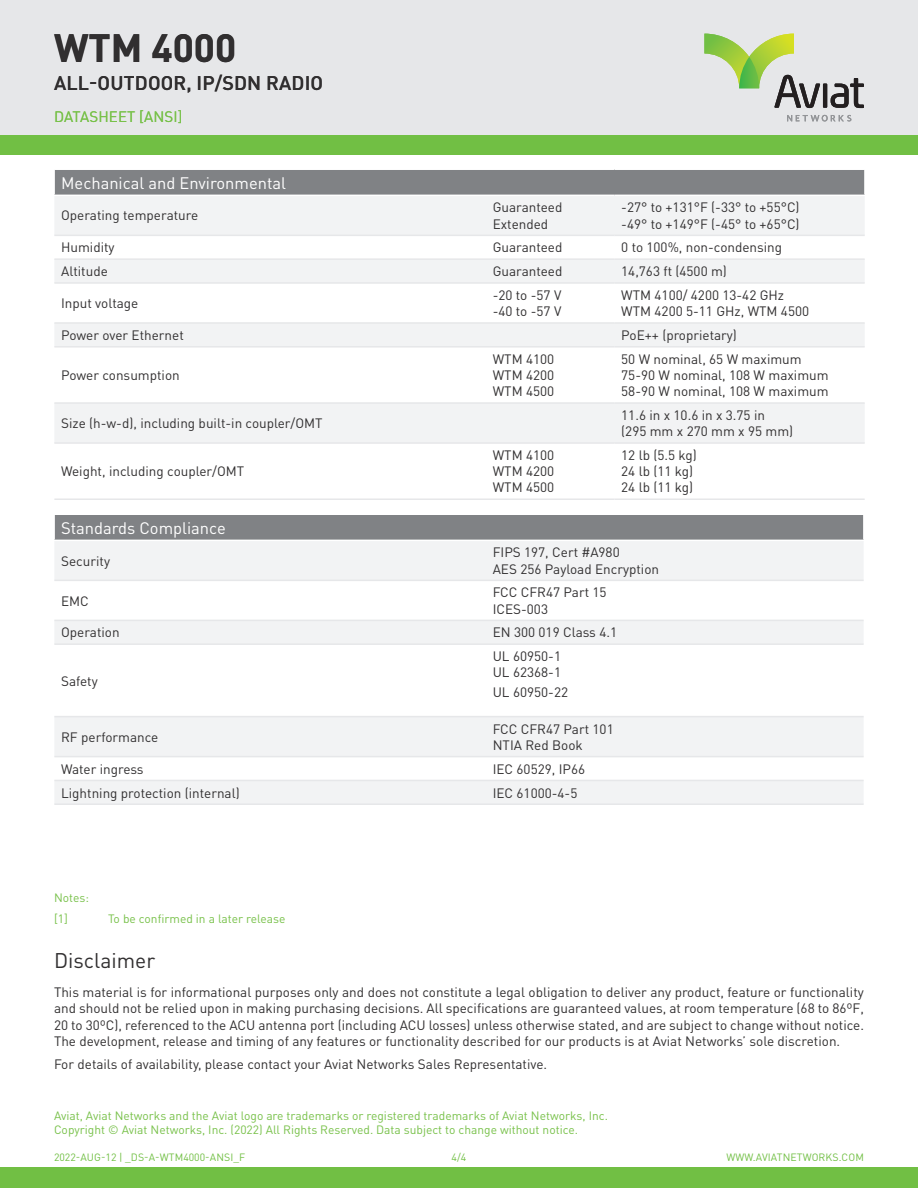
<style>
.page{position:relative;width:918px;height:1188px;background:#fff}
.page>*{position:absolute;margin:0;border:0;box-sizing:border-box;transform-origin:0 0}
.t1{font:700 39px "DINOT";color:#312f30}
.t2{font:21px "DINOT";color:#312f30}
.t3{font:500 19.5px "DINOT";letter-spacing:.01em;color:#312f30}
.Table_Headings{font:16.5px "DINOT";color:#fff}
.t4{font:15px "DINOT";letter-spacing:.01em;color:#78c14a}
.Table_Text_-__Body{font:13.5px/16.2px "DINOT";color:#312f30}
.Small_Type{font:12px/14.4px "DINOT";color:#78c14a}
.t5{font:10.5px "DINOT";letter-spacing:.01em;color:#71bf44}
</style>
<div class="page">
<div style="left:0;top:1167px;width:918px;height:21px;background:#71bf44"></div>
<div style="left:0;top:136px;width:918px;height:19px;background:#71bf44"></div>
<div style="left:0;top:0;width:918px;height:135px;background:#e6e7e9"></div>
<svg style="left:787px;top:115px;width:64px;height:6px"></svg>
<hr style="left:823px;top:84px;width:4px;height:24px;background:#231f20">
<svg style="left:831px;top:78px;width:33px;height:30px"></svg>
<svg style="left:704px;top:34px;width:116px;height:74px"></svg>
<div style="left:54px;top:169px;width:811px;height:26px;background:#808285"></div>
<svg style="left:54px;top:196px;width:811px;height:246px;fill:#f2f3f4"></svg>
<hr style="left:54px;top:168px;width:432px;height:2px;background:#fff">
<hr style="left:486px;top:168px;width:129px;height:2px;background:#fff">
<hr style="left:615px;top:168px;width:250px;height:2px;background:#fff">
<svg style="left:54px;top:170px;width:1px;height:25px"></svg>
<svg style="left:864px;top:170px;width:1px;height:25px"></svg>
<hr style="left:54px;top:235px;width:432px;height:1px;background:#e6e7e9">
<hr style="left:486px;top:235px;width:129px;height:1px;background:#e6e7e9">
<hr style="left:615px;top:235px;width:250px;height:1px;background:#e6e7e9">
<hr style="left:54px;top:258px;width:432px;height:2px;background:#e6e7e9">
<hr style="left:486px;top:258px;width:129px;height:2px;background:#e6e7e9">
<hr style="left:615px;top:258px;width:250px;height:2px;background:#e6e7e9">
<hr style="left:54px;top:282px;width:432px;height:2px;background:#e6e7e9">
<hr style="left:486px;top:282px;width:129px;height:2px;background:#e6e7e9">
<hr style="left:615px;top:282px;width:250px;height:2px;background:#e6e7e9">
<hr style="left:54px;top:322px;width:432px;height:2px;background:#e6e7e9">
<hr style="left:486px;top:322px;width:129px;height:2px;background:#e6e7e9">
<hr style="left:615px;top:322px;width:250px;height:2px;background:#e6e7e9">
<hr style="left:54px;top:346px;width:432px;height:2px;background:#e6e7e9">
<hr style="left:486px;top:346px;width:129px;height:2px;background:#e6e7e9">
<hr style="left:615px;top:346px;width:250px;height:2px;background:#e6e7e9">
<hr style="left:54px;top:402px;width:432px;height:2px;background:#e6e7e9">
<hr style="left:486px;top:402px;width:129px;height:2px;background:#e6e7e9">
<hr style="left:615px;top:402px;width:250px;height:2px;background:#e6e7e9">
<hr style="left:54px;top:442px;width:432px;height:2px;background:#e6e7e9">
<hr style="left:486px;top:442px;width:129px;height:2px;background:#e6e7e9">
<hr style="left:615px;top:442px;width:250px;height:2px;background:#e6e7e9">
<hr style="left:54px;top:498px;width:432px;height:2px;background:#e6e7e9">
<hr style="left:486px;top:498px;width:129px;height:2px;background:#e6e7e9">
<hr style="left:615px;top:498px;width:250px;height:2px;background:#e6e7e9">
<div style="left:54px;top:514px;width:810px;height:26px;background:#808285"></div>
<svg style="left:54px;top:541px;width:810px;height:263px"></svg>
<hr style="left:54px;top:513px;width:432px;height:2px;background:#fff">
<hr style="left:486px;top:513px;width:378px;height:2px;background:#fff">
<svg style="left:54px;top:515px;width:1px;height:25px"></svg>
<svg style="left:863px;top:515px;width:1px;height:25px"></svg>
<hr style="left:54px;top:580px;width:432px;height:1px;background:#e6e7e9">
<hr style="left:486px;top:580px;width:378px;height:1px;background:#e6e7e9">
<hr style="left:54px;top:620px;width:432px;height:1px;background:#e6e7e9">
<hr style="left:486px;top:620px;width:378px;height:1px;background:#e6e7e9">
<hr style="left:54px;top:643px;width:432px;height:2px;background:#e6e7e9">
<hr style="left:486px;top:643px;width:378px;height:2px;background:#e6e7e9">
<hr style="left:54px;top:716px;width:432px;height:1px;background:#e6e7e9">
<hr style="left:486px;top:716px;width:378px;height:1px;background:#e6e7e9">
<hr style="left:54px;top:756px;width:432px;height:1px;background:#e6e7e9">
<hr style="left:486px;top:756px;width:378px;height:1px;background:#e6e7e9">
<hr style="left:54px;top:780px;width:432px;height:1px;background:#e6e7e9">
<hr style="left:486px;top:780px;width:378px;height:1px;background:#e6e7e9">
<hr style="left:54px;top:804px;width:432px;height:1px;background:#e6e7e9">
<hr style="left:486px;top:804px;width:378px;height:1px;background:#e6e7e9">
<h1 class="t1" style="left:54px;top:22px;width:184px">WTM 4000</h1>
<h3 class="t3" style="left:54px;top:70px;width:260px">ALL-OUTDOO R, IP/SDN RADIO</h3>
<p class="t4" style="left:54px;top:106px;width:130px">DATASHEET [ANSI]</p>
<h3 class="t3" style="left:148px;top:70px;width:13px">O</h3>
<p class="Table_Headings" style="left:61px;top:171px;width:226px">Mechanical and Environmental</p>
<p class="Table_Text_-__Body" style="left:61px;top:207px;width:139px">Operating temperature</p>
<p class="Table_Text_-__Body" style="left:493px;top:199px;width:71px">Guaranteed<br>Extended</p>
<p class="Table_Text_-__Body" style="left:621px;top:199px;width:180px">-27° to +131°F (-33° to +55°C) -49° to +149°F (-45° to +65°C)</p>
<p class="Table_Text_-__Body" style="left:61px;top:239px;width:55px">Humidity</p>
<p class="Table_Text_-__Body" style="left:493px;top:239px;width:71px">Guaranteed</p>
<p class="Table_Text_-__Body" style="left:621px;top:239px;width:162px">0 to 100%, non-condensing</p>
<p class="Table_Text_-__Body" style="left:61px;top:263px;width:48px">Altitude</p>
<p class="Table_Text_-__Body" style="left:493px;top:263px;width:71px">Guaranteed</p>
<p class="Table_Text_-__Body" style="left:621px;top:263px;width:107px">14,763 ft (4500 m)</p>
<p class="Table_Text_-__Body" style="left:61px;top:295px;width:79px">Input voltage</p>
<p class="Table_Text_-__Body" style="left:493px;top:287px;width:70px">-20 to -57 V -40 to -57 V</p>
<p class="Table_Text_-__Body" style="left:621px;top:287px;width:189px">WTM 4100/ 4200 13-42 GHz<br>WTM 4200 5-11 GHz, WTM 4500</p>
<p class="Table_Text_-__Body" style="left:61px;top:327px;width:124px">Power over Ethernet</p>
<p class="Table_Text_-__Body" style="left:621px;top:327px;width:117px">PoE++ (proprietary)</p>
<p class="Table_Text_-__Body" style="left:61px;top:367px;width:120px">Power consumption</p>
<p class="Table_Text_-__Body" style="left:493px;top:350px;width:63px;text-align:justify">WTM 4100<br>WTM 4200<br>WTM 4500</p>
<p class="Table_Text_-__Body" style="left:621px;top:350px;width:209px">50 W nominal, 65 W maximum<br>75-90 W nominal, 108 W maximum<br>58-90 W nominal, 108 W maximum</p>
<p class="Table_Text_-__Body" style="left:61px;top:415px;width:263px">Size (h-w-d), including built-in coupler/OMT</p>
<p class="Table_Text_-__Body" style="left:621px;top:407px;width:174px">11.6 in x 10.6 in x 3.75 in (295 mm x 270 mm x 95 mm)</p>
<p class="Table_Text_-__Body" style="left:61px;top:463px;width:185px">Weight, including coupler/OMT</p>
<p class="Table_Text_-__Body" style="left:493px;top:447px;width:63px;text-align:justify">WTM 4100<br>WTM 4200<br>WTM 4500</p>
<p class="Table_Text_-__Body" style="left:621px;top:447px;width:77px">12 lb (5.5 kg)<br>24 lb (11 kg)<br>24 lb (11 kg)</p>
<p class="Table_Headings" style="left:61px;top:516px;width:166px">Standards Compliance</p>
<p class="Table_Text_-__Body" style="left:61px;top:552px;width:50px">Security</p>
<p class="Table_Text_-__Body" style="left:493px;top:544px;width:168px">FIPS 197, Cert #A980<br>AES 256 Payload Encryption</p>
<p class="Table_Text_-__Body" style="left:61px;top:592px;width:29px">EMC</p>
<p class="Table_Text_-__Body" style="left:493px;top:584px;width:115px">FCC CFR47 Part 15<br>ICES-003</p>
<p class="Table_Text_-__Body" style="left:61px;top:624px;width:60px">Operation</p>
<p class="Table_Text_-__Body" style="left:493px;top:624px;width:126px">EN 300 019 Class 4.1</p>
<p class="Table_Text_-__Body" style="left:61px;top:672px;width:38px">Safety</p>
<p class="Table_Text_-__Body" style="left:493px;top:648px;width:70px">UL 60950-1<br>UL 62368-1</p>
<p class="Table_Text_-__Body" style="left:493px;top:684px;width:77px">Ul 60950-22</p>
<p class="Table_Text_-__Body" style="left:61px;top:728px;width:99px">RF performance</p>
<p class="Table_Text_-__Body" style="left:493px;top:720px;width:122px">FCC CFR47 Part 101<br>NTIA Red Book</p>
<p class="Table_Text_-__Body" style="left:61px;top:760px;width:84px">Water ingress</p>
<p class="Table_Text_-__Body" style="left:493px;top:760px;width:94px">IEC 60529, IP66</p>
<p class="Table_Text_-__Body" style="left:61px;top:784px;width:180px">Lightning protection (internal)</p>
<p class="Table_Text_-__Body" style="left:493px;top:784px;width:86px">IEC 61000-4-5</p>
<p class="Small_Type" style="left:54px;top:890px;width:36px">Notes:</p>
<p class="Small_Type" style="left:54px;top:911px;width:15px">[1]</p>
<p class="Small_Type" style="left:108px;top:911px;width:179px">To be confirmed in a later release</p>
<h2 class="t2" style="left:54px;top:946px;width:103px">Disclaimer</h2>
<p class="Table_Text_-__Body" style="left:54px;top:984px;width:812px;text-align:justify">This material is for informational purposes only and does not constitute a legal obligation to deliver any product, feature or functionality and should not be relied upon in making purchasing decisions. All specifications are guaranteed values, at room temperature (68 to 86ºF, 20 to 30ºC), referenced to the ACU antenna port (including ACU losses) unless otherwise stated, and are subject to change without notice.<br>The development, release and timing of any features or functionality described for our products is at Aviat Networks’ sole discretion.</p>
<p class="Table_Text_-__Body" style="left:54px;top:1055px;width:495px">For details of availability, please contact your Aviat Networks Sales Representative.</p>
<p class="Small_Type" style="left:54px;top:1108px;width:555px">Aviat, Aviat Networks and the Aviat logo are trademarks or registered trademarks of Aviat Networks, Inc.<br>Copyright © Aviat Networks, Inc. (2022) All Rights Reserved. Data subject to change without notice.</p>
<p class="t5" style="left:54px;top:1150px;width:193px">2022-AUG-12 | _DS-A-WTM4000-ANSI_F</p>
<p class="t5" style="left:452px;top:1150px;width:16px">4/4</p>
<p class="t5" style="left:726px;top:1150px;width:139px">WWW.AVIATNETWORKS.COM</p>
</div>
